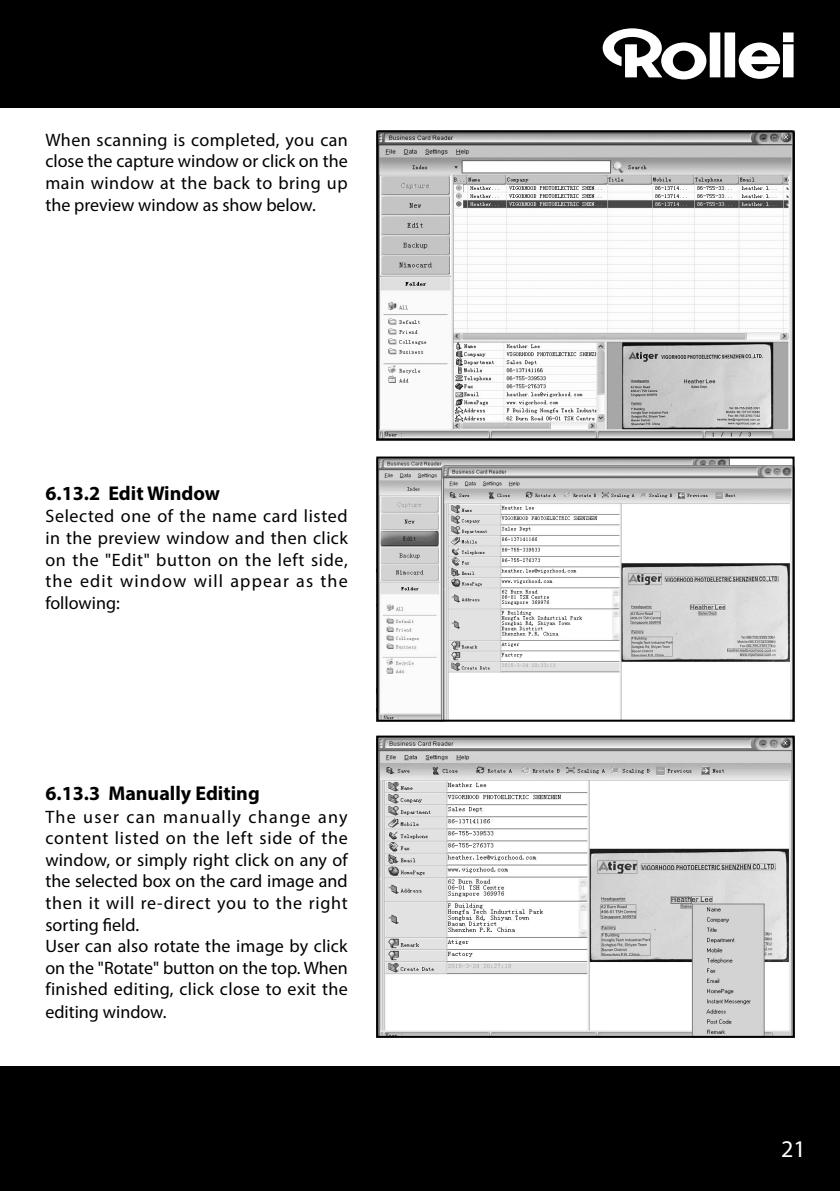
<style>
.page{position:relative;width:840px;height:1191px;background:#fff}
.page>*{position:absolute;margin:0;border:0;box-sizing:border-box;transform-origin:0 0}
.t1{font:24px "Myriad Pro";color:#fff}
.t2{font:700 20px "Myriad Pro";color:#000}
.t3{font:18px/21.8px "Myriad Pro";letter-spacing:.02em;color:#000;text-align:justify}
</style>
<div class="page">
<div style="left:0;top:1066px;width:839px;height:125px;background:#000"></div>
<div style="left:0;top:0;width:839px;height:108px;background:#000"></div>
<svg style="left:602px;top:28px;width:191px;height:51px"></svg>
<img style="left:379px;top:133px;width:412px;height:304px">
<img style="left:379px;top:459px;width:412px;height:259px">
<img style="left:379px;top:738px;width:412px;height:296px">
<div style="left:376px;top:735px;width:418px;height:302px;border:2px solid #000"></div>
<div style="left:376px;top:456px;width:418px;height:265px;border:2px solid #000"></div>
<div style="left:376px;top:130px;width:418px;height:310px;border:2px solid #000"></div>
<p class="t3" style="left:45px;top:128px;width:304px">When scanning is completed, you can close the capture window or click on the main window at the back to bring up the preview window as show below.</p>
<p class="t2" style="left:45px;top:480px;width:176px">6.13.2 Edit Window</p>
<p class="t3" style="left:45px;top:505px;width:304px">Selected one of the name card listed in the preview window and then click on the "Edit" button on the left side, the edit window will appear as the following:</p>
<p class="t2" style="left:45px;top:780px;width:216px">6.13.3 Manually Editing</p>
<p class="t3" style="left:45px;top:805px;width:304px;text-align:left">The user can manually change any content listed on the left side of the window, or simply right click on any of the selected box on the card image and then it will re-direct you to the right sorting field.<br>User can also rotate the image by click on the "Rotate" button on the top. When finished editing, click close to exit the editing window.</p>
<h1 class="t1" style="left:780px;top:1134px;width:26px">21</h1>
</div>
